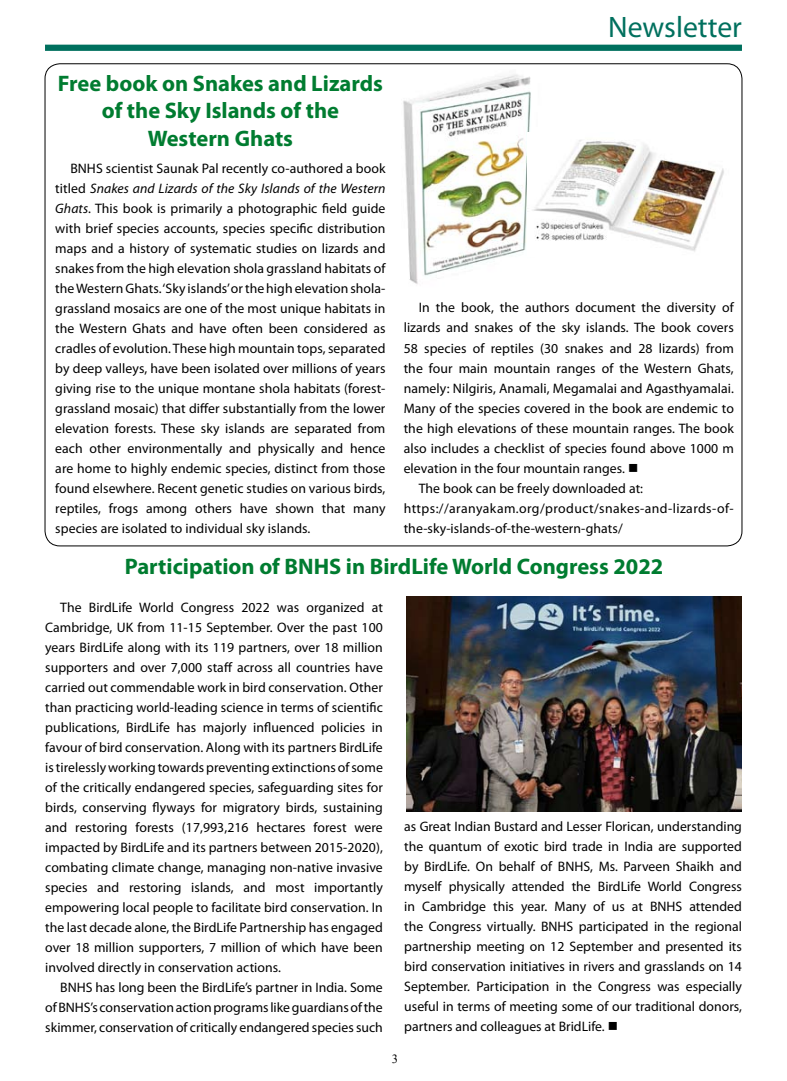
<style>
.page{position:relative;width:787px;height:1081px;background:#fff}
.page>*{position:absolute;margin:0;border:0;box-sizing:border-box;transform-origin:0 0}
.t1{font:29.75px "Myriad Pro";color:#00705e}
.t2{font:700 22.5px/27.5px "Myriad Pro";color:#007c30;text-align:center}
.t3{font:13.75px/20px "Myriad Pro";letter-spacing:.005em;color:#000;text-align:justify}
.t4{font:13.75px "Myriad Pro";letter-spacing:.03em;color:#000}
.t5{font:12.5px "Times New Roman";color:#000}
.s1{font-style:italic}
</style>
<div class="page">
<div style="left:45px;top:45px;width:697px;height:6px;background:#00705e"></div>
<img style="left:403px;top:74px;width:128px;height:210px">
<img style="left:528px;top:132px;width:196px;height:124px">
<img style="left:406px;top:596px;width:336px;height:215px">
<h1 class="t1" style="left:608px;top:9px;width:135px">Newsletter</h1>
<h2 class="t2" style="left:58px;top:69px;width:327px">Free book on Snakes and Lizards of the Sky Islands of the<br>Western Ghats</h2>
<p class="t3" style="left:55px;top:158px;width:332px;text-indent:15px">BNHS scientist Saunak Pal recently co-authored a book titled <span class="s1">Snakes and Lizards of the Sky Islands of the Western Ghats</span>. This book is primarily a photographic field guide with brief species accounts, species specific distribution maps and a history of systematic studies on lizards and snakes from the high elevation shola grassland habitats of the Western Ghats.‘Sky islands’ or the high elevation shola&shy;grassland mosaics are one of the most unique habitats in the Western Ghats and have often been considered as cradles of evolution. These high mountain tops, separated by deep valleys, have been isolated over millions of years giving rise to the unique montane shola habitats (forest&shy;grassland mosaic) that differ substantially from the lower elevation forests. These sky islands are separated from each other environmentally and physically and hence are home to highly endemic species, distinct from those found elsewhere. Recent genetic studies on various birds, reptiles, frogs among others have shown that many species are isolated to individual sky islands.</p>
<p class="t3" style="left:418px;top:298px;width:316px">In the book, the authors document the diversity of</p>
<p class="t3" style="left:403px;top:318px;width:332px">lizards and snakes of the sky islands. The book covers</p>
<p class="t3" style="left:403px;top:338px;width:331px">58 species of reptiles (30 snakes and 28 lizards) from</p>
<p class="t3" style="left:403px;top:358px;width:331px">the four main mountain ranges of the Western Ghats,</p>
<p class="t3" style="left:403px;top:378px;width:332px">namely: Nilgiris, Anamali, Megamalai and Agasthyamalai.</p>
<p class="t3" style="left:403px;top:398px;width:332px">Many of the species covered in the book are endemic to</p>
<p class="t3" style="left:403px;top:418px;width:331px">the high elevations of these mountain ranges. The book</p>
<p class="t3" style="left:403px;top:438px;width:331px">also includes a checklist of species found above 1000 m</p>
<p class="t3" style="left:403px;top:458px;width:236px">elevation in the four mountain ranges. ■</p>
<p class="t3" style="left:418px;top:478px;width:226px">The book can be freely downloaded at:</p>
<p class="t4" style="left:403px;top:499px;width:331px">https://aranyakam.org/product/snakes-and-lizards-of-</p>
<p class="t3" style="left:403px;top:518px;width:220px">the-sky-islands-of-the-western-ghats/</p>
<h2 class="t2" style="left:125px;top:552px;width:540px">Participation of BNHS in BirdLife World Congress 2022</h2>
<p class="t3" style="left:45px;top:597px;width:339px;text-indent:15px">The BirdLife World Congress 2022 was organized at Cambridge, UK from 11-15 September. Over the past 100 years BirdLife along with its 119 partners, over 18 million supporters and over 7,000 staff across all countries have carried out commendable work in bird conservation. Other than practicing world-leading science in terms of scientific publications, BirdLife has majorly influenced policies in favour of bird conservation. Along with its partners BirdLife is tirelessly working towards preventing extinctions of some of the critically endangered species, safeguarding sites for birds, conserving flyways for migratory birds, sustaining and restoring forests (17,993,216 hectares forest were impacted by BirdLife and its partners between 2015-2020), combating climate change, managing non-native invasive species and restoring islands, and most importantly empowering local people to facilitate bird conservation. In the last decade alone, the BirdLife Partnership has engaged over 18 million supporters, 7 million of which have been involved directly in conservation actions.</p>
<p class="t3" style="left:45px;top:977px;width:339px;text-indent:15px">BNHS has long been the BirdLife’s partner in India. Some of BNHS’s conservation action programs like guardians of the skimmer, conservation of critically endangered species such</p>
<p class="t3" style="left:404px;top:816px;width:339px">as Great Indian Bustard and Lesser Florican, understanding the quantum of exotic bird trade in India are supported by BirdLife. On behalf of BNHS, Ms. Parveen Shaikh and myself physically attended the BirdLife World Congress in Cambridge this year. Many of us at BNHS attended the Congress virtually. BNHS participated in the regional partnership meeting on 12 September and presented its bird conservation initiatives in rivers and grasslands on 14<br>September. Participation in the Congress was especially useful in terms of meeting some of our traditional donors, partners and colleagues at BridLife. ■</p>
<p class="t5" style="left:392px;top:1050px;width:8px">3</p>
</div>
